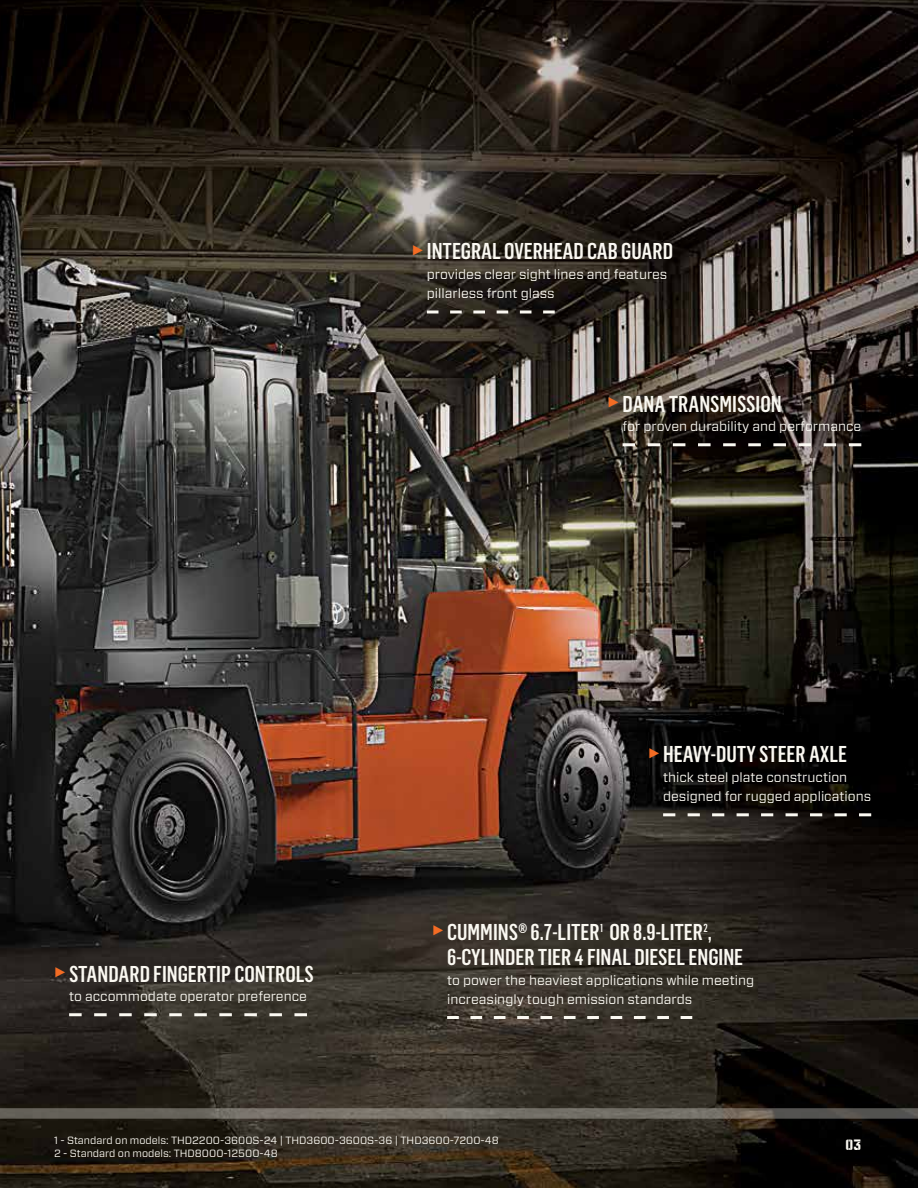
<style>
.page{position:relative;width:918px;height:1188px;background:#fff}
.page>*{position:absolute;margin:0;border:0;box-sizing:border-box;transform-origin:0 0}
.t1{font:500 22.5px/25.5px "Flama Condensed";color:#fbf9f2}
.t2{font:15px "Numbers Prospekt";color:#fbf9f2}
.t3{font:13.5px/19.5px "Forza";color:#fbf9f2}
.t4{font:10.5px/13.5px "Forza";color:#fbf9f2}
.s1{font-size:30px;color:#f36c24}
</style>
<div class="page">
<img style="left:0;top:0;width:918px;height:1188px">
<svg style="left:427px;top:310px;width:128px;height:3px"></svg>
<svg style="left:663px;top:813px;width:208px;height:3px"></svg>
<svg style="left:623px;top:443px;width:238px;height:3px"></svg>
<svg style="left:0;top:933px;width:918px;height:187px;background:#312d26"></svg>
<h1 class="t1" style="left:412px;top:238px;width:263px"><span class="s1">►</span>INTEGRAL OVERHEAD CAB GUARD</h1>
<p class="t3" style="left:427px;top:264px;width:242px">provides clear sight lines and features pillarless front glass</p>
<h1 class="t1" style="left:608px;top:390px;width:176px"><span class="s1">►</span> DANA TRANSMISSION</h1>
<p class="t3" style="left:623px;top:417px;width:240px">for proven durability and performance</p>
<h1 class="t1" style="left:54px;top:960px;width:261px"><span class="s1">►</span> STANDARD FINGERTIP CONTROLS</h1>
<p class="t3" style="left:69px;top:987px;width:239px">to accommodate operator preference</p>
<h1 class="t1" style="left:648px;top:741px;width:201px"><span class="s1">►</span> HEAVY-DUTY STEER AXLE</h1>
<p class="t3" style="left:663px;top:767px;width:210px">thick steel plate construction designed for rugged applications</p>
<h1 class="t1" style="left:447px;top:918px;width:298px;text-indent:-15px"><span class="s1">►</span> CUMMINS® 6.7-LITER<sup>1</sup> OR 8.9-LITER<sup>2</sup>,<br>6-CYLINDER TIER 4 FINAL DIESEL ENGINE</h1>
<p class="t3" style="left:447px;top:970px;width:309px">to power the heaviest applications while meeting increasingly tough emission standards</p>
<p class="t4" style="left:54px;top:1133px;width:446px">1 - Standard on models: THD2200-3600S-24 | THD3600-3600S-36 | THD3600-7200-48<br>2 - Standard on models: THD8000-12500-48</p>
<p class="t2" style="left:846px;top:1138px;width:17px">03</p>
</div>
